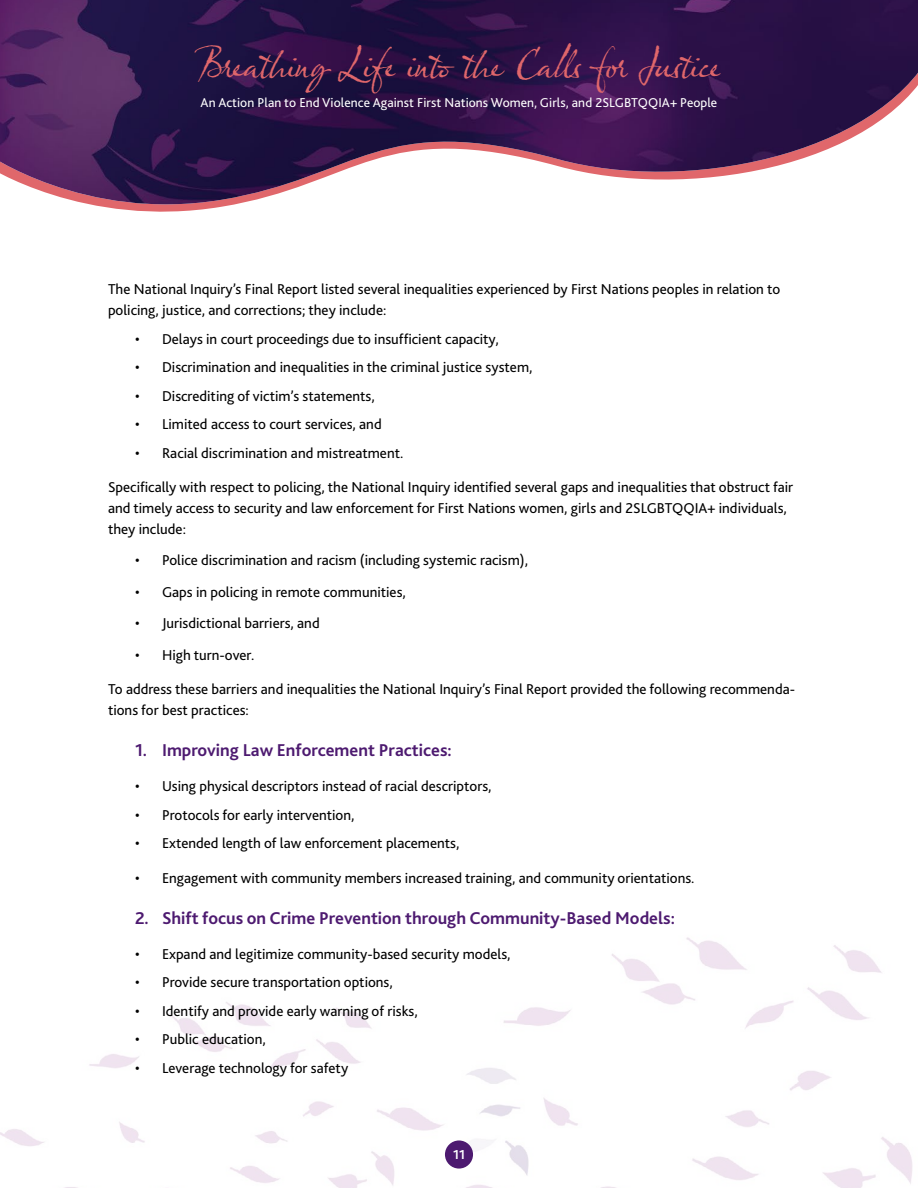
<style>
.page{position:relative;width:918px;height:1188px;background:#fff}
.page>*{position:absolute;margin:0;border:0;box-sizing:border-box;transform-origin:0 0}
.t1{font:41.85px "Olicana W00 Rough";letter-spacing:-.005em;color:#e0676b}
.t2{font:700 18px "Bliss 2";color:#4d1a70}
.t3{font:15px/20.9px "Bliss 2";color:#000}
.t4{font:13.5px "Bliss 2";letter-spacing:.005em;color:#fff}
.t5{font:700 13.5px "Bliss 2";color:#fff}
</style>
<div class="page">
<img style="left:0;top:0;width:918px;height:206px">
<img style="left:0;top:937px;width:913px;height:251px">
<div style="left:445px;top:1140px;width:28px;height:29px;background:#4d1a70;border-radius:50%"></div>
<h1 class="t1" style="left:197px;top:37px;width:525px">Breathing Life into the Calls for Justice</h1>
<p class="t4" style="left:201px;top:94px;width:518px">An Action Plan to End Violence Against First Nations Women, Girls, and 2SLGBTQQIA+ People</p>
<p class="t3" style="left:108px;top:279px;width:674px">The National Inquiry’s Final Report listed several inequalities experienced by First Nations peoples in relation to policing, justice, and corrections; they include:</p>
<p class="t3" style="left:135px;top:328px;width:365px">• Delays in court proceedings due to insufficient capacity,</p>
<p class="t3" style="left:135px;top:356px;width:399px">• Discrimination and inequalities in the criminal justice system,</p>
<p class="t3" style="left:135px;top:385px;width:241px">• Discrediting of victim’s statements,</p>
<p class="t3" style="left:135px;top:413px;width:248px">• Limited access to court services, and</p>
<p class="t3" style="left:135px;top:442px;width:270px">• Racial discrimination and mistreatment.</p>
<p class="t3" style="left:108px;top:476px;width:687px">Specifically with respect to policing, the National Inquiry identified several gaps and inequalities that obstruct fair and timely access to security and law enforcement for First Nations women, girls and 2SLGBTQQIA+ individuals, they include:</p>
<p class="t3" style="left:135px;top:549px;width:395px">• Police discrimination and racism (including systemic racism),</p>
<p class="t3" style="left:135px;top:581px;width:272px">• Gaps in policing in remote communities,</p>
<p class="t3" style="left:135px;top:612px;width:186px">• Jurisdictional barriers, and</p>
<p class="t3" style="left:135px;top:644px;width:121px">• High turn-over.</p>
<p class="t3" style="left:108px;top:678px;width:689px">To address these barriers and inequalities the National Inquiry’s Final Report provided the following recommenda&shy;tions for best practices:</p>
<p class="t2" style="left:135px;top:739px;width:318px">1. Improving Law Enforcement Practices:</p>
<p class="t3" style="left:135px;top:776px;width:358px">• Using physical descriptors instead of racial descriptors,</p>
<p class="t3" style="left:135px;top:804px;width:221px">• Protocols for early intervention,</p>
<p class="t3" style="left:135px;top:832px;width:326px">• Extended length of law enforcement placements,</p>
<p class="t3" style="left:135px;top:867px;width:561px">• Engagement with community members increased training, and community orientations.</p>
<p class="t2" style="left:135px;top:907px;width:542px">2. Shift focus on Crime Prevention through Community-Based Models:</p>
<p class="t3" style="left:135px;top:943px;width:377px">• Expand and legitimize community-based security models,</p>
<p class="t3" style="left:135px;top:972px;width:259px">• Provide secure transportation options,</p>
<p class="t3" style="left:135px;top:1000px;width:284px">• Identify and provide early warning of risks,</p>
<p class="t3" style="left:135px;top:1029px;width:132px">• Public education,</p>
<p class="t3" style="left:135px;top:1057px;width:215px">• Leverage technology for safety</p>
<p class="t5" style="left:453px;top:1146px;width:13px">11</p>
</div>
